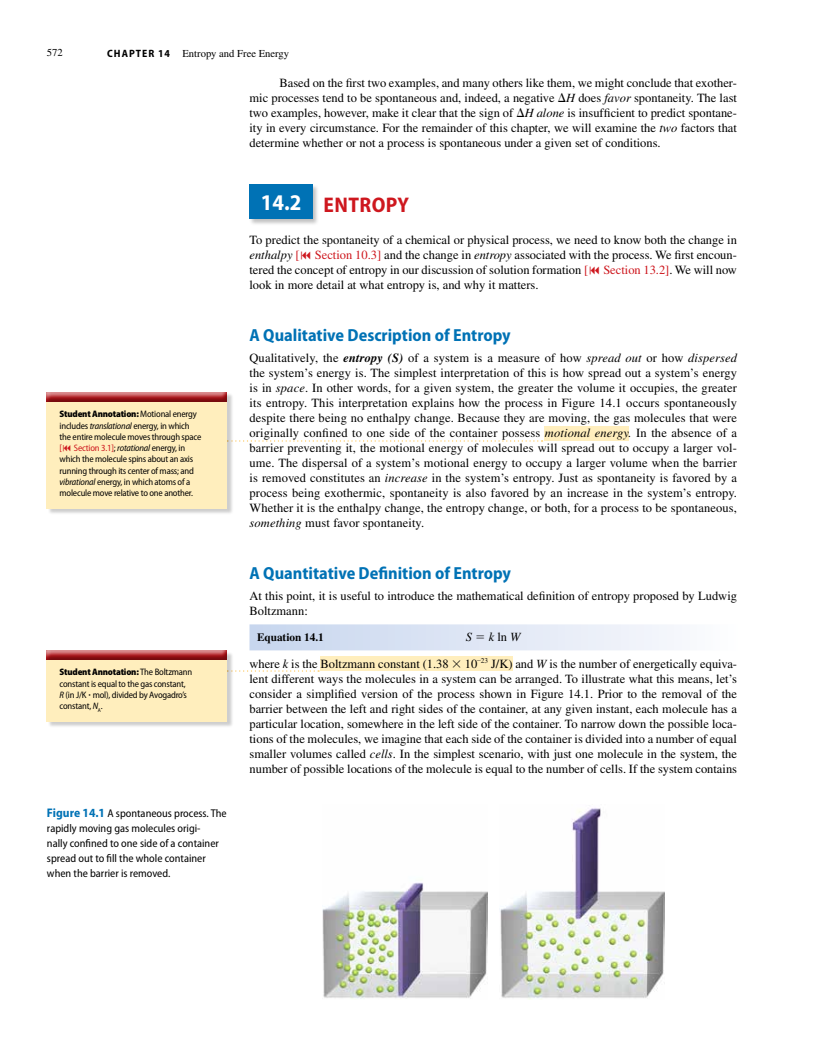
<style>
.page{position:relative;width:833px;height:1043px;background:#fff}
.page>*{position:absolute;margin:0;border:0;box-sizing:border-box;transform-origin:0 0}
.t1{font:700 semi-condensed 21.25px "Myriad Pro";letter-spacing:.02em;color:#ce171e}
.t2{font:700 semi-condensed 17.5px "Myriad Pro";color:#0072b5}
.t3{font:12.5px/15px "Times LT Std";color:#000;text-align:justify}
.t4{font:italic 12.5px "Times LT Std";color:#000}
.t5{font:semi-condensed 11.25px/15px "Myriad Pro";color:#000}
.t6{font:700 11.25px "Times LT Std";color:#000}
.t7{font:10.62px "Times LT Std";color:#000}
.t8{font:semi-condensed 9.38px/11.2px "Myriad Pro";letter-spacing:-.02em;color:#000}
.t9{font:semi-condensed 9.38px "Myriad Pro";color:#ce171e}
.s1{font-family:"Myriad Pro";font-weight:700;font-stretch:semi-condensed}
.s2{font-style:italic}
.s3{font-weight:900}
.s4{color:#ce171e}
.s5{font-weight:700;font-size:12.5px;color:#0072b5}
.s6{font-size:22.5px;color:#fff}
.s7{font-weight:700;font-style:italic}
.s8{font-style:normal}
</style>
<div class="page">
<div style="left:320px;top:656px;width:193px;height:15px;background:#ffeebd"></div>
<div style="left:544px;top:426px;width:85px;height:15px;background:#ffeebd"></div>
<div style="left:249px;top:624px;width:488px;height:26px;background:linear-gradient(to right,#c6d5ee,#fbfcfe)"></div>
<div style="left:249px;top:184px;width:71px;height:42px;background:#000;opacity:.25"></div>
<div style="left:249px;top:184px;width:64px;height:35px;background:#0072b5"></div>
<svg style="left:235px;top:440px;width:308px;height:1px"></svg>
<div style="left:48px;top:393px;width:186px;height:122px;background:#000;opacity:.2"></div>
<div style="left:47px;top:392px;width:180px;height:116px;background:#ffeebd"></div>
<div style="left:46px;top:392px;width:182px;height:11px;background:#000;opacity:.35"></div>
<svg style="left:235px;top:670px;width:84px;height:1px"></svg>
<div style="left:48px;top:651px;width:186px;height:77px;background:#000;opacity:.2"></div>
<div style="left:47px;top:650px;width:180px;height:71px;background:#ffeebd"></div>
<div style="left:46px;top:650px;width:182px;height:11px;background:#000;opacity:.35"></div>
<img style="left:322px;top:882px;width:165px;height:117px">
<img style="left:500px;top:808px;width:164px;height:191px">
<svg style="left:477px;top:635px;width:7px;height:3px"></svg>
<p class="t7" style="left:47px;top:46px;width:17px">572</p>
<p class="t7" style="left:107px;top:47px;width:184px"><span class="s1">CHA PTER 14</span> Entropy and Free Energy</p>
<p class="t3" style="left:249px;top:75px;width:489px;text-indent:30px">Based on the first two examples, and many others like them, we might conclude that exother&shy;mic processes tend to be spontaneous and, indeed, a negative ∆<span class="s2">H</span> does <span class="s2">favor</span> spontaneity. The last two examples, however, make it clear that the sign of ∆<span class="s2">H alone</span> is insufficient to predict spontane&shy;ity in every circumstance. For the remainder of this chapter, we will examine the <span class="s2">two</span> factors that determine whether or not a process is spontaneous under a given set of conditions.</p>
<p class="t8" style="left:60px;top:408px;width:143px"><span class="s3">Student Annotation:</span> Motional energy includes <span class="s2">translational</span> energy, in which the entire molecule moves through space</p>
<p class="t9" style="left:60px;top:442px;width:4px">[</p>
<p class="t8" style="left:60px;top:442px;width:136px;text-indent:14px"><span class="s4">Section 3.1]</span>; <span class="s2">rotational</span> energy, in which the molecule spins about an axis running through its center of mass; and <span class="s2">vibrational</span> energy, in which atoms of a molecule move relative to one another.</p>
<p class="t8" style="left:60px;top:666px;width:134px"><span class="s3">Student Annotation:</span> The Boltzmann constant is equal to the gas constant,<br><span class="s2">R</span> (in J/K ∙ mol), divided by Avogadro’s constant, <span class="s2">N</span><sub>A</sub>.</p>
<p class="t5" style="left:47px;top:805px;width:181px"><span class="s5">Figure 14.1</span> A spontaneous process. The rapidly moving gas molecules origi-<br>nally confined to one side of a container spread out to fill the whole container when the barrier is removed.</p>
<h1 class="t1" style="left:261px;top:191px;width:150px"><span class="s6">14.2</span> Entropy</h1>
<p class="t3" style="left:249px;top:232px;width:489px">To predict the spontaneity of a chemical or physical process, we need to know both the change in <span class="s2">enthalpy</span> <span class="s4">[ Section 10.3]</span> and the change in <span class="s2">entropy</span> associated with the process. We first encoun&shy;tered the concept of entropy in our discussion of solution formation <span class="s4">[ Section 13.2]</span>. We will now look in more detail at what entropy is, and why it matters.</p>
<h2 class="t2" style="left:249px;top:324px;width:263px">A Qualitative Description of Entropy</h2>
<p class="t3" style="left:249px;top:350px;width:489px">Qualitatively, the <span class="s7">entropy (S)</span> of a system is a measure of how <span class="s2">spread out</span> or how <span class="s2">dispersed </span>the system’s energy is. The simplest interpretation of this is how spread out a system’s energy is in <span class="s2">space</span>. In other words, for a given system, the greater the volume it occupies, the greater its entropy. This interpretation explains how the process in Figure 14.1 occurs spontaneously despite there being no enthalpy change. Because they are moving, the gas molecules that were originally confined to one side of the container possess <span class="s2">motional energy.</span> In the absence of a barrier preventing it, the motional energy of molecules will spread out to occupy a larger vol&shy;ume. The dispersal of a system’s motional energy to occupy a larger volume when the barrier is removed constitutes an <span class="s2">increase</span> in the system’s entropy. Just as spontaneity is favored by a process being exothermic, spontaneity is also favored by an increase in the system’s entropy.<br>Whether it is the enthalpy change, the entropy change, or both, for a process to be spontaneous, <span class="s2">something</span> must favor spontaneity.</p>
<h2 class="t2" style="left:249px;top:562px;width:263px">A Quantitative Definition of Entropy</h2>
<p class="t3" style="left:249px;top:588px;width:489px">At this point, it is useful to introduce the mathematical definition of entropy proposed by Ludwig<br>Boltzmann:</p>
<p class="t6" style="left:257px;top:630px;width:68px">Equation 14.1</p>
<p class="t4" style="left:466px;top:630px;width:8px">S</p>
<p class="t4" style="left:489px;top:630px;width:33px">k <span class="s8">ln</span> W</p>
<p class="t3" style="left:249px;top:655px;width:201px">where <span class="s2">k</span> is the Boltzmann constant (1.38</p>
<p class="t3" style="left:249px;top:655px;width:489px;text-indent:215px">10 <sup>23</sup> J/K) and <span class="s2">W</span> is the number of energetically equiva&shy;lent different ways the molecules in a system can be arranged. To illustrate what this means, let’s consider a simplified version of the process shown in Figure 14.1. Prior to the removal of the barrier between the left and right sides of the container, at any given instant, each molecule has a particular location, somewhere in the left side of the container. To narrow down the possible loca&shy;tions of the molecules, we imagine that each side of the container is divided into a number of equal smaller volumes called <span class="s2">cells</span>. In the simplest scenario, with just one molecule in the system, the number of possible locations of the molecule is equal to the number of cells. If the system contains</p>
</div>
